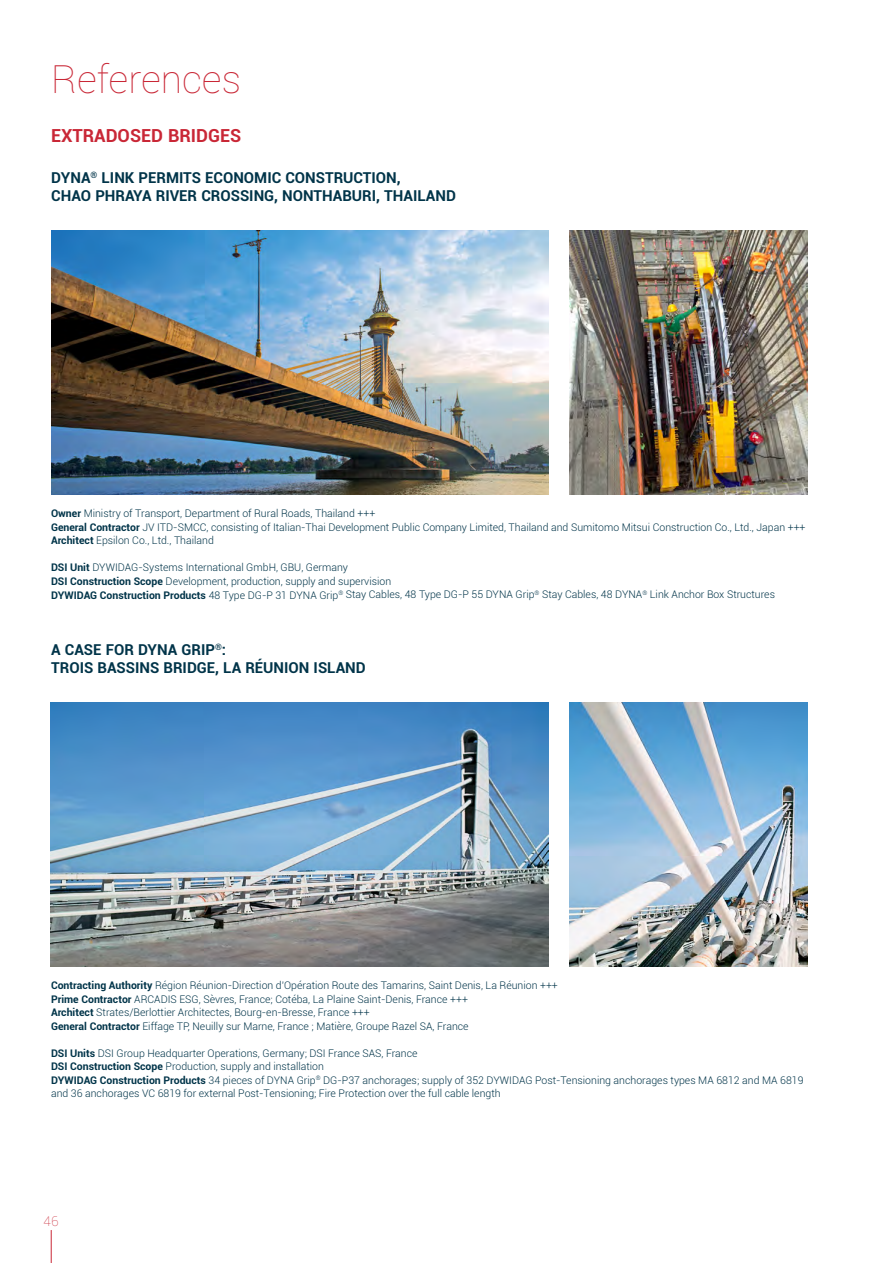
<style>
.page{position:relative;width:893px;height:1263px;background:#fff}
.page>*{position:absolute;margin:0;border:0;box-sizing:border-box;transform-origin:0 0}
.t1{font:100 39px "Roboto";color:#c92736}
.t2{font:700 18px "Roboto";color:#c92736}
.t3{font:700 15px/18px "Roboto";color:#003449}
.t4{font:100 13.5px "Roboto";color:#c92736}
.t5{font:300 10.5px/13.5px "Roboto";color:#003449}
.s1{font-weight:700}
</style>
<div class="page">
<hr style="left:51px;top:1230px;width:1px;height:33px;background:#c92736">
<img style="left:51px;top:231px;width:498px;height:264px">
<img style="left:51px;top:703px;width:498px;height:263px">
<img style="left:570px;top:703px;width:238px;height:263px">
<img style="left:570px;top:231px;width:237px;height:264px">
<h1 class="t1" style="left:51px;top:52px;width:192px">References</h1>
<h2 class="t2" style="left:51px;top:123px;width:192px">EXTRADOSED BRIDGES</h2>
<h3 class="t3" style="left:51px;top:168px;width:406px">DYNA<sup>®</sup> LINK PERMITS ECONOMIC CONSTRUCTION,<br>CHAO PHRAYA RIVER CROSSING, NONTHABURI, THAILAND</h3>
<p class="t5" style="left:51px;top:507px;width:756px"><span class="s1">Owner</span> Ministry of Transport, Department of Rural Roads, Thailand +++<br><span class="s1">General Contractor</span> JV ITD-SMCC, consisting of Italian-Thai Development Public Company Limited, Thailand and Sumitomo Mitsui Construction Co., Ltd., Japan +++<br><span class="s1">Architect</span> Epsilon Co., Ltd., Thailand</p>
<p class="t5" style="left:51px;top:561px;width:725px"><span class="s1">DSI Unit</span> DYWIDAG-Systems International GmbH, GBU, Germany<br><span class="s1">DSI Construction Scope</span> Development, production, supply and supervision<br><span class="s1">DYWIDAG Construction Products</span> 48 Type DG-P 31 DYNA Grip<sup>®</sup> Stay Cables, 48 Type DG-P 55 DYNA Grip<sup>®</sup> Stay Cables, 48 DYNA<sup>®</sup> Link Anchor Box Structures</p>
<h3 class="t3" style="left:51px;top:640px;width:316px">A CASE FOR DYNA GRIP<sup>®</sup>:<br>TROIS BASSINS BRIDGE, LA RÉUNION ISLAND</h3>
<p class="t5" style="left:51px;top:978px;width:508px"><span class="s1">Contracting Authority</span> Région Réunion-Direction d’Opération Route des Tamarins, Saint Denis, La Réunion +++ <span class="s1">Prime Contractor</span> ARCADIS ESG, Sèvres, France; Cotéba, La Plaine Saint-Denis, France +++<br><span class="s1">Architect</span> Strates/Berlottier Architectes, Bourg-en-Bresse, France +++<br><span class="s1">General Contractor</span> Eiffage TP, Neuilly sur Marne, France ; Matière, Groupe Razel SA, France</p>
<p class="t5" style="left:51px;top:1046px;width:754px"><span class="s1">DSI Units</span> DSI Group Headquarter Operations, Germany; DSI France SAS, France<br><span class="s1">DSI Construction Scope</span> Production, supply and installation<br><span class="s1">DYWIDAG Construction Products</span> 34 pieces of DYNA Grip<sup>®</sup> DG-P37 anchorages; supply of 352 DYWIDAG Post-Tensioning anchorages types MA 6812 and MA 6819 and 36 anchorages VC 6819 for external Post-Tensioning; Fire Protection over the full cable length</p>
<p class="t4" style="left:44px;top:1212px;width:16px">46</p>
</div>
